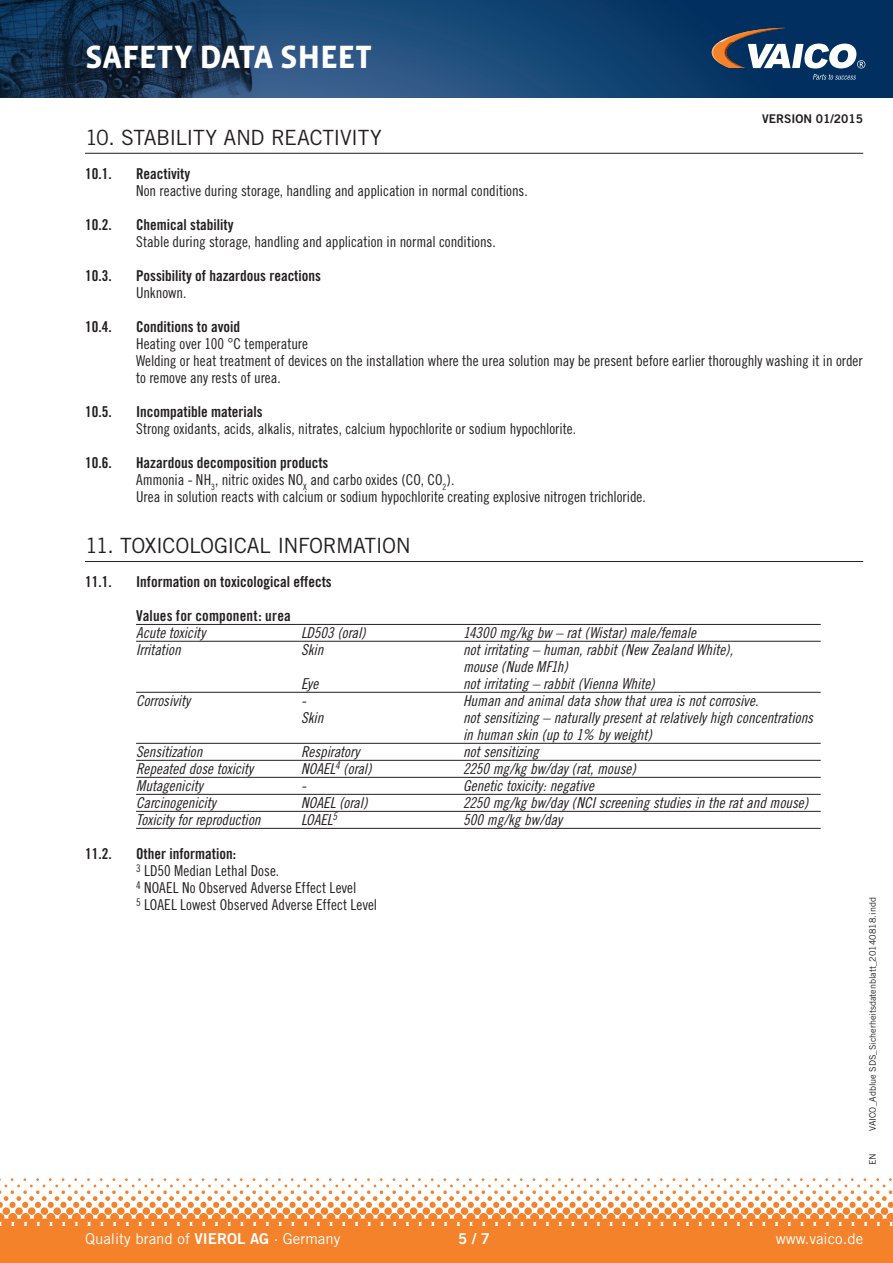
<style>
.page{position:relative;width:893px;height:1263px;background:#fff}
.page>*{position:absolute;margin:0;border:0;box-sizing:border-box;transform-origin:0 0}
.t1{font:700 33px "Vista Sans OT";letter-spacing:-.01em;color:#fff}
.t2{font:21px "Trade Gothic";letter-spacing:-.025em;color:#231f20}
.t3{font:15px/17px "Trade Gothic Cond Eighteen";letter-spacing:-.005em;color:#231f20}
.t4{font:15px/17px "Trade Gothic Cond Eighteen Obl";letter-spacing:-.005em;color:#231f20}
.t5{font:15px "Trade Gothic Bold Cond Twenty";color:#231f20}
.t6{font:15px "Trade Gothic";color:#fff}
.t7{font:15px "Trade Gothic Bold Two";color:#fff}
.t8{font:12px "Trade Gothic Bold Two";color:#231f20}
.t9{font:9px "Trade Gothic";color:#231f20}
.s1{font-family:"Trade Gothic Bold Two"}
</style>
<div class="page">
<svg style="left:259px;top:0;width:634px;height:98px;background:#164573"></svg>
<svg style="left:712px;top:28px;width:153px;height:52px"></svg>
<div style="left:0;top:1226px;width:893px;height:32px;background:#f4822b"></div>
<svg style="left:0;top:1178px;width:893px;height:48px"></svg>
<div style="left:0;top:1249px;width:893px;height:14px;background:#f58229"></div>
<img style="left:0;top:0;width:259px;height:98px">
<hr style="left:85px;top:153px;width:778px;height:1px;background:#231f20">
<hr style="left:85px;top:561px;width:778px;height:1px;background:#231f20">
<hr style="left:136px;top:624px;width:685px;height:1px;background:#231f20">
<hr style="left:136px;top:641px;width:685px;height:1px;background:#231f20">
<hr style="left:136px;top:692px;width:685px;height:1px;background:#231f20">
<hr style="left:136px;top:743px;width:685px;height:1px;background:#231f20">
<hr style="left:136px;top:760px;width:685px;height:1px;background:#231f20">
<hr style="left:136px;top:777px;width:685px;height:1px;background:#231f20">
<hr style="left:136px;top:794px;width:685px;height:1px;background:#231f20">
<hr style="left:136px;top:811px;width:685px;height:1px;background:#231f20">
<hr style="left:136px;top:828px;width:685px;height:1px;background:#231f20">
<h1 class="t1" style="left:85px;top:40px;width:288px">SAFETY DATA SHEET</h1>
<p class="t8" style="left:762px;top:112px;width:102px">VERSION 01/2015</p>
<h2 class="t2" style="left:85px;top:124px;width:298px">10. STABILITY AND REACTIVITY</h2>
<p class="t5" style="left:85px;top:164px;width:28px">10.1.</p>
<p class="t5" style="left:136px;top:164px;width:56px">Reactivity</p>
<p class="t3" style="left:136px;top:182px;width:393px">Non reactive during storage, handling and application in normal conditions.</p>
<p class="t5" style="left:85px;top:215px;width:28px">10.2.</p>
<p class="t5" style="left:136px;top:215px;width:99px">Chemical stability</p>
<p class="t3" style="left:136px;top:233px;width:361px">Stable during storage, handling and application in normal conditions.</p>
<p class="t5" style="left:85px;top:266px;width:28px">10.3.</p>
<p class="t5" style="left:136px;top:266px;width:186px">Possibility of hazardous reactions</p>
<p class="t3" style="left:136px;top:284px;width:52px">Unknown.</p>
<p class="t5" style="left:85px;top:317px;width:28px">10.4.</p>
<p class="t5" style="left:136px;top:317px;width:106px">Conditions to avoid</p>
<p class="t3" style="left:136px;top:335px;width:728px">Heating over 100 °C temperature<br>Welding or heat treatment of devices on the installation where the urea solution may be present before earlier thoroughly washing it in order to remove any rests of urea.</p>
<p class="t5" style="left:85px;top:402px;width:28px">10.5.</p>
<p class="t5" style="left:136px;top:402px;width:128px">Incompatible materials</p>
<p class="t3" style="left:136px;top:420px;width:442px">Strong oxidants, acids, alkalis, nitrates, calcium hypochlorite or sodium hypochlorite.</p>
<p class="t5" style="left:85px;top:453px;width:28px">10.6.</p>
<p class="t5" style="left:136px;top:453px;width:194px">Hazardous decomposition products</p>
<p class="t3" style="left:136px;top:471px;width:511px">Ammonia - NH<sub>3</sub>, nitric oxides NO<sub>X</sub> and carbo oxides (CO, CO<sub>2</sub>).<br>Urea in solution reacts with calcium or sodium hypochlorite creating explosive nitrogen trichloride.</p>
<h2 class="t2" style="left:85px;top:533px;width:327px">11. TOXICOLOGICAL INFORMATION</h2>
<p class="t5" style="left:85px;top:572px;width:28px">11.1.</p>
<p class="t5" style="left:136px;top:572px;width:197px">Information on toxicological effects</p>
<p class="t5" style="left:136px;top:606px;width:156px">Values for component: urea</p>
<p class="t4" style="left:136px;top:624px;width:71px">Acute toxicity</p>
<p class="t4" style="left:301px;top:624px;width:66px">LD503 (oral)</p>
<p class="t4" style="left:463px;top:624px;width:234px">14300 mg/kg bw – rat (Wistar) male/female</p>
<p class="t4" style="left:136px;top:641px;width:46px">Irritation</p>
<p class="t4" style="left:301px;top:641px;width:24px">Skin</p>
<p class="t4" style="left:463px;top:641px;width:271px">not irritating – human, rabbit (New Zealand White), mouse (Nude MF1h)</p>
<p class="t4" style="left:301px;top:675px;width:19px">Eye</p>
<p class="t4" style="left:463px;top:675px;width:193px">not irritating – rabbit (Vienna White)</p>
<p class="t4" style="left:136px;top:692px;width:56px">Corrosivity</p>
<p class="t4" style="left:301px;top:692px;width:6px">-</p>
<p class="t4" style="left:463px;top:692px;width:297px">Human and animal data show that urea is not corrosive.</p>
<p class="t4" style="left:301px;top:709px;width:24px">Skin</p>
<p class="t4" style="left:463px;top:709px;width:351px">not sensitizing – naturally present at relatively high concentrations in human skin (up to 1% by weight)</p>
<p class="t4" style="left:136px;top:743px;width:68px">Sensitization</p>
<p class="t4" style="left:301px;top:743px;width:60px">Respiratory</p>
<p class="t4" style="left:463px;top:743px;width:77px">not sensitizing</p>
<p class="t4" style="left:136px;top:760px;width:119px">Repeated dose toxicity</p>
<p class="t4" style="left:301px;top:760px;width:72px">NOAEL<sup>4</sup> (oral)</p>
<p class="t4" style="left:463px;top:760px;width:174px">2250 mg/kg bw/day (rat, mouse)</p>
<p class="t4" style="left:136px;top:777px;width:68px">Mutagenicity</p>
<p class="t4" style="left:301px;top:777px;width:6px">-</p>
<p class="t4" style="left:463px;top:777px;width:132px">Genetic toxicity: negative</p>
<p class="t4" style="left:136px;top:794px;width:81px">Carcinogenicity</p>
<p class="t4" style="left:301px;top:794px;width:68px">NOAEL (oral)</p>
<p class="t4" style="left:463px;top:794px;width:347px">2250 mg/kg bw/day (NCI screening studies in the rat and mouse)</p>
<p class="t4" style="left:136px;top:811px;width:126px">Toxicity for reproduction</p>
<p class="t4" style="left:301px;top:811px;width:37px">LOAEL<sup>5</sup></p>
<p class="t4" style="left:463px;top:811px;width:101px">500 mg/kg bw/day</p>
<p class="t5" style="left:85px;top:844px;width:28px">11.2.</p>
<p class="t5" style="left:136px;top:844px;width:101px">Other information:</p>
<p class="t3" style="left:136px;top:862px;width:243px"><sup>3</sup> LD50 Median Lethal Dose.<br><sup>4</sup> NOAEL No Observed Adverse Effect Level<br><sup>5</sup> LOAEL Lowest Observed Adverse Effect Level</p>
<p class="t9" style="left:867px;top:1131px;width:235px;rotate:-90deg">VAICO_Adblue SDS_Sicherheitsdatenblatt_20140818.indd</p>
<p class="t9" style="left:867px;top:1165px;width:13px;rotate:-90deg">EN</p>
<p class="t6" style="left:85px;top:1229px;width:257px">Quality brand of <span class="s1">VIEROL AG</span> · Germany</p>
<p class="t7" style="left:458px;top:1229px;width:33px">5 / 7</p>
<p class="t6" style="left:776px;top:1229px;width:89px">www.vaico.de</p>
</div>
